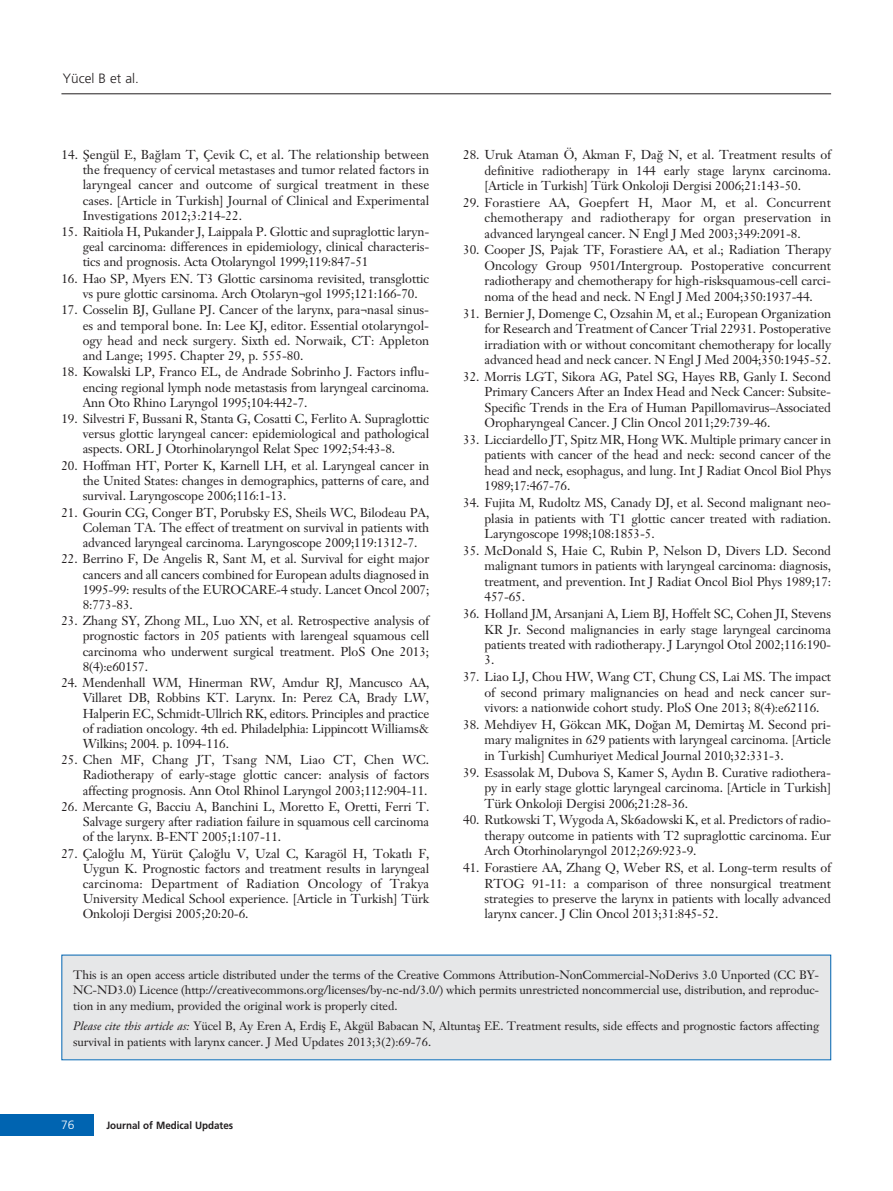
<style>
.page{position:relative;width:893px;height:1191px;background:#fff}
.page>*{position:absolute;margin:0;border:0;box-sizing:border-box;transform-origin:0 0}
.t1{font:300 13.5px "Frutiger";color:#231f20}
.t2{font:12.75px/15.1px "Janson Text";letter-spacing:-.01em;color:#231f20;text-align:justify}
.t3{font:12px/15.9px "Janson Text";letter-spacing:-.01em;color:#231f20;text-align:justify}
.t4{font:300 12px "Frutiger";color:#fff}
.t5{font:700 10.5px "Frutiger";color:#231f20;scale:.94 1}
.s1{font-style:italic}
</style>
<div class="page">
<div style="left:0;top:1114px;width:93px;height:21px;background:#0064b1"></div>
<hr style="left:61px;top:93px;width:770px;height:1px;background:#231f20">
<div style="left:62px;top:955px;width:768px;height:104px;background:#e6e7e8"></div>
<p class="t1" style="left:63px;top:73px;width:78px">Yücel B et al.</p>
<p class="t2" style="left:83px;top:148px;width:348px;text-indent:-21px">14. fiengül E, Ba¤lam T, Çevik C, et al. The relationship between the frequency of cervical metastases and tumor related factors in laryngeal cancer and outcome of surgical treatment in these cases. [Article in Turkish] Journal of Clinical and Experimental Investigations 2012;3:214-22.</p>
<p class="t2" style="left:83px;top:225px;width:348px;text-indent:-21px">15. Raitiola H, Pukander J, Laippala P. Glottic and supraglottic laryn&shy;geal carcinoma: differences in epidemiology, clinical characteris&shy;tics and prognosis. Acta Otolaryngol 1999;119:847-51</p>
<p class="t2" style="left:83px;top:272px;width:348px;text-indent:-21px">16. Hao SP, Myers EN. T3 Glottic carsinoma revisited, transglottic vs pure glottic carsinoma. Arch Otolaryn¬gol 1995;121:166-70.</p>
<p class="t2" style="left:83px;top:304px;width:348px;text-indent:-21px">17. Cosselin BJ, Gullane PJ. Cancer of the larynx, para¬nasal sinus&shy;es and temporal bone. In: Lee KJ, editor. Essential otolaryngol&shy;ogy head and neck surgery. Sixth ed. Norwaik, CT: Appleton and Lange; 1995. Chapter 29, p. 555-80.</p>
<p class="t2" style="left:83px;top:366px;width:348px;text-indent:-21px">18. Kowalski LP, Franco EL, de Andrade Sobrinho J. Factors influ&shy;encing regional lymph node metastasis from laryngeal carcinoma.<br>Ann Oto Rhino Laryngol 1995;104:442-7.</p>
<p class="t2" style="left:83px;top:412px;width:348px;text-indent:-21px">19. Silvestri F, Bussani R, Stanta G, Cosatti C, Ferlito A. Supraglottic versus glottic laryngeal cancer: epidemiological and pathological aspects. ORL J Otorhinolaryngol Relat Spec 1992;54:43-8.</p>
<p class="t2" style="left:83px;top:459px;width:348px;text-indent:-21px">20. Hoffman HT, Porter K, Karnell LH, et al. Laryngeal cancer in the United States: changes in demographics, patterns of care, and survival. Laryngoscope 2006;116:1-13.</p>
<p class="t2" style="left:83px;top:506px;width:348px;text-indent:-21px">21. Gourin CG, Conger BT, Porubsky ES, Sheils WC, Bilodeau PA, Coleman TA. The effect of treatment on survival in patients with advanced laryngeal carcinoma. Laryngoscope 2009;119:1312-7.</p>
<p class="t2" style="left:83px;top:553px;width:348px;text-indent:-21px">22. Berrino F, De Angelis R, Sant M, et al. Survival for eight major cancers and all cancers combined for European adults diagnosed in 1995-99: results of the EUROCARE-4 study. Lancet Oncol 2007; 8:773-83.</p>
<p class="t2" style="left:83px;top:614px;width:348px;text-indent:-21px">23. Zhang SY, Zhong ML, Luo XN, et al. Retrospective analysis of prognostic factors in 205 patients with larengeal squamous cell carcinoma who underwent surgical treatment. PloS One 2013; 8(4):e60157.</p>
<p class="t2" style="left:83px;top:676px;width:348px;text-indent:-21px">24. Mendenhall WM, Hinerman RW, Amdur RJ, Mancusco AA, Villaret DB, Robbins KT. Larynx. In: Perez CA, Brady LW, Halperin EC, Schmidt-Ullrich RK, editors. Principles and practice of radiation oncology. 4th ed. Philadelphia: Lippincott Williams&amp; Wilkins; 2004. p. 1094-116.</p>
<p class="t2" style="left:83px;top:753px;width:348px;text-indent:-21px">25. Chen MF, Chang JT, Tsang NM, Liao CT, Chen WC.<br>Radiotherapy of early-stage glottic cancer: analysis of factors affecting prognosis. Ann Otol Rhinol Laryngol 2003;112:904-11.</p>
<p class="t2" style="left:83px;top:800px;width:348px;text-indent:-21px">26. Mercante G, Bacciu A, Banchini L, Moretto E, Oretti, Ferri T.<br>Salvage surgery after radiation failure in squamous cell carcinoma of the larynx. B-ENT 2005;1:107-11.</p>
<p class="t2" style="left:83px;top:847px;width:348px;text-indent:-21px">27. Çalo¤lu M, Yürüt Çalo¤lu V, Uzal C, Karagöl H, Tokatl› F, Uygun K. Prognostic factors and treatment results in laryngeal carcinoma: Department of Radiation Oncology of Trakya University Medical School experience. [Article in Turkish] Türk Onkoloji Dergisi 2005;20:20-6.</p>
<p class="t2" style="left:485px;top:148px;width:348px;text-indent:-21px">28. Uruk Ataman Ö, Akman F, Da¤ N, et al. Treatment results of definitive radiotherapy in 144 early stage larynx carcinoma. [Article in Turkish] Türk Onkoloji Dergisi 2006;21:143-50.</p>
<p class="t2" style="left:485px;top:196px;width:348px;text-indent:-21px">29. Forastiere AA, Goepfert H, Maor M, et al. Concurrent chemotherapy and radiotherapy for organ preservation in advanced laryngeal cancer. N Engl J Med 2003;349:2091-8.</p>
<p class="t2" style="left:485px;top:244px;width:348px;text-indent:-21px">30. Cooper JS, Pajak TF, Forastiere AA, et al.; Radiation Therapy Oncology Group 9501/Intergroup. Postoperative concurrent radiotherapy and chemotherapy for high-risksquamous-cell carci&shy;noma of the head and neck. N Engl J Med 2004;350:1937-44.</p>
<p class="t2" style="left:485px;top:307px;width:348px;text-indent:-21px">31. Bernier J, Domenge C, Ozsahin M, et al.; European Organization for Research and Treatment of Cancer Trial 22931. Postoperative irradiation with or without concomitant chemotherapy for locally advanced head and neck cancer. N Engl J Med 2004;350:1945-52.</p>
<p class="t2" style="left:485px;top:370px;width:348px;text-indent:-21px">32. Morris LGT, Sikora AG, Patel SG, Hayes RB, Ganly I. Second Primary Cancers After an Index Head and Neck Cancer: Subsite-Specific Trends in the Era of Human Papillomavirus–Associated Oropharyngeal Cancer. J Clin Oncol 2011;29:739-46.</p>
<p class="t2" style="left:485px;top:433px;width:348px;text-indent:-21px">33. Licciardello JT, Spitz MR, Hong WK. Multiple primary cancer in patients with cancer of the head and neck: second cancer of the head and neck, esophagus, and lung. Int J Radiat Oncol Biol Phys 1989;17:467-76.</p>
<p class="t2" style="left:485px;top:496px;width:348px;text-indent:-21px">34. Fujita M, Rudoltz MS, Canady DJ, et al. Second malignant neo&shy;plasia in patients with T1 glottic cancer treated with radiation.<br>Laryngoscope 1998;108:1853-5.</p>
<p class="t2" style="left:485px;top:544px;width:348px;text-indent:-21px">35. McDonald S, Haie C, Rubin P, Nelson D, Divers LD. Second malignant tumors in patients with laryngeal carcinoma: diagnosis, treatment, and prevention. Int J Radiat Oncol Biol Phys 1989;17:<br>457-65.</p>
<p class="t2" style="left:485px;top:607px;width:348px;text-indent:-21px">36. Holland JM, Arsanjani A, Liem BJ, Hoffelt SC, Cohen JI, Stevens KR Jr. Second malignancies in early stage laryngeal carcinoma patients treated with radiotherapy. J Laryngol Otol 2002;116:190- 3.</p>
<p class="t2" style="left:485px;top:670px;width:348px;text-indent:-21px">37. Liao LJ, Chou HW, Wang CT, Chung CS, Lai MS. The impact of second primary malignancies on head and neck cancer sur&shy;vivors: a nationwide cohort study. PloS One 2013; 8(4):e62116.</p>
<p class="t2" style="left:485px;top:718px;width:348px;text-indent:-21px">38. Mehdiyev H, Gökcan MK, Do¤an M, Demirtafl M. Second pri&shy;mary malignites in 629 patients with laryngeal carcinoma. [Article in Turkish] Cumhuriyet Medical Journal 2010;32:331-3.</p>
<p class="t2" style="left:485px;top:766px;width:348px;text-indent:-21px">39. Esassolak M, Dubova S, Kamer S, Ayd›n B. Curative radiothera&shy;py in early stage glottic laryngeal carcinoma. [Article in Turkish] Türk Onkoloji Dergisi 2006;21:28-36.</p>
<p class="t2" style="left:485px;top:813px;width:348px;text-indent:-21px">40. Rutkowski T, Wygoda A, Sk∏adowski K, et al. Predictors of radio&shy;therapy outcome in patients with T2 supraglottic carcinoma. Eur Arch Otorhinolaryngol 2012;269:923-9.</p>
<p class="t2" style="left:485px;top:861px;width:348px;text-indent:-21px">41. Forastiere AA, Zhang Q, Weber RS, et al. Long-term results of RTOG 91-11: a comparison of three nonsurgical treatment strategies to preserve the larynx in patients with locally advanced larynx cancer. J Clin Oncol 2013;31:845-52.</p>
<p class="t3" style="left:73px;top:967px;width:747px">This is an open access article distributed under the terms of the Creative Commons Attribution-NonCommercial-NoDerivs 3.0 Unported (CC BY-NC-ND3.0) Licence (http://creativecommons.org/licenses/by-nc-nd/3.0/) which permits unrestricted noncommercial use, distribution, and reproduc&shy;tion in any medium, provided the original work is properly cited.</p>
<p class="t3" style="left:73px;top:1019px;width:747px"><span class="s1">Please cite this article as:</span> Yücel B, Ay Eren A, Erdifl E, Akgül Babacan N, Altuntafl EE. Treatment results, side effects and prognostic factors affecting survival in patients with larynx cancer. J Med Updates 2013;3(2):69-76.</p>
<p class="t4" style="left:61px;top:1119px;width:15px">76</p>
<p class="t5" style="left:106px;top:1120px;width:136px">Journal of Medical Updates</p>
</div>
